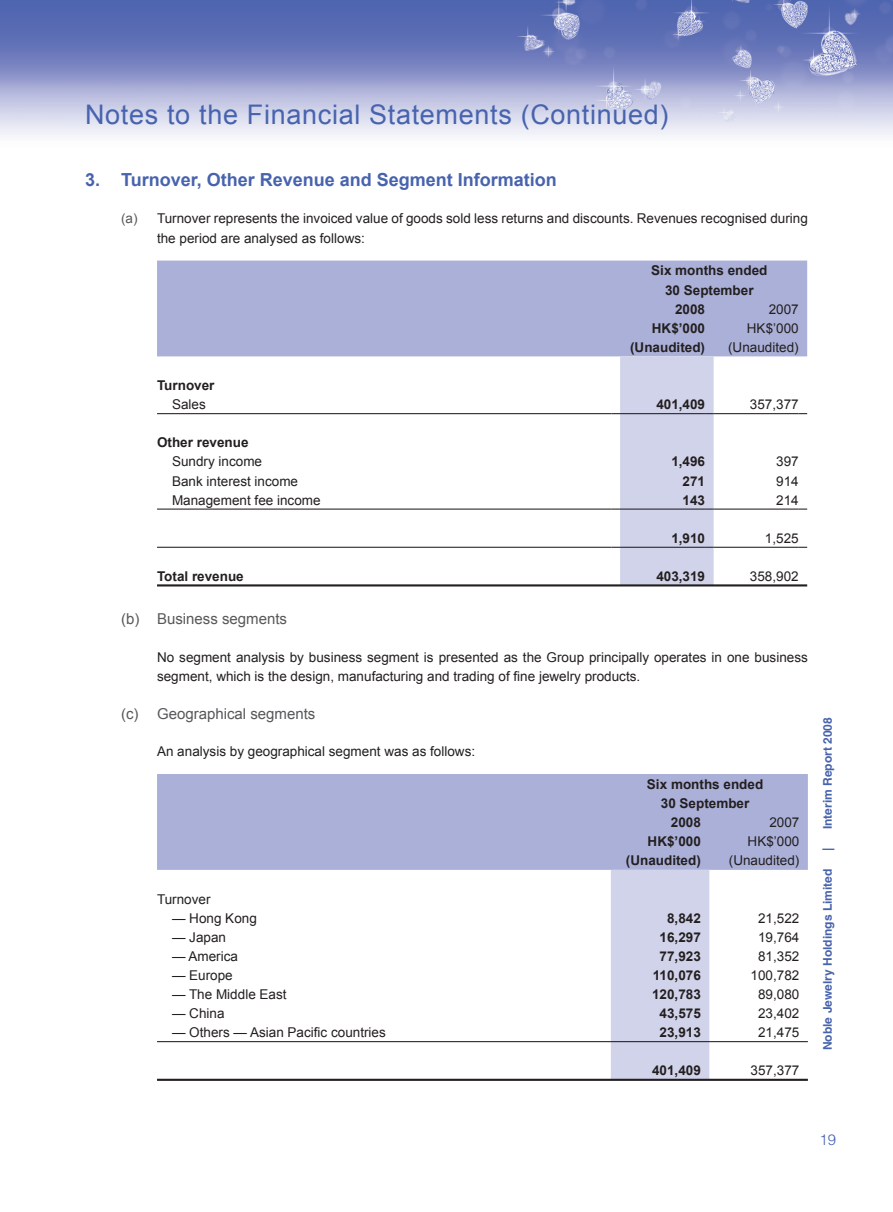
<style>
.page{position:relative;width:893px;height:1212px;background:#fff}
.page>*{position:absolute;margin:0;border:0;box-sizing:border-box;transform-origin:0 0}
.t1{font:27px "Arial";letter-spacing:.025em;color:#4863ae}
.t2{font:700 18px "Arial";color:#4863ae}
.t3{font:15px "Arial";color:#57585a}
.t4{font:300 15px "Helvetica LT Std";color:#4863ae}
.t5{font:13.5px/19.5px "Arial";color:#231f20}
.t6{font:700 13.5px "Arial";color:#231f20}
.t7{font:700 12px "Helvetica LT Std";color:#4863ae}
.s1{color:#57585a}
</style>
<div class="page">
<img style="left:0;top:0;width:893px;height:136px">
<div style="left:157px;top:261px;width:650px;height:95px;background:#abb0d8"></div>
<hr style="left:157px;top:584px;width:650px;height:2px;background:#231f20">
<hr style="left:157px;top:413px;width:455px;height:1px;background:#231f20">
<hr style="left:157px;top:508px;width:455px;height:2px;background:#231f20">
<hr style="left:157px;top:547px;width:455px;height:1px;background:#231f20">
<svg style="left:612px;top:356px;width:102px;height:229px;background:#d1d3e8"></svg>
<hr style="left:714px;top:413px;width:85px;height:1px;background:#231f20">
<hr style="left:714px;top:508px;width:85px;height:2px;background:#231f20">
<hr style="left:714px;top:547px;width:85px;height:1px;background:#231f20">
<svg style="left:799px;top:508px;width:8px;height:2px"></svg>
<div style="left:157px;top:774px;width:651px;height:96px;background:#abb0d8"></div>
<div style="left:611px;top:870px;width:98px;height:209px;background:#d1d3ea"></div>
<hr style="left:157px;top:1079px;width:651px;height:2px;background:#231f20">
<hr style="left:157px;top:1041px;width:651px;height:1px;background:#231f20">
<h1 class="t1" style="left:85px;top:99px;width:585px">Notes to the Financial Statements (Continued)</h1>
<h2 class="t2" style="left:85px;top:169px;width:473px">3. Turnover, Other Revenue and Segment Information</h2>
<p class="t5" style="left:157px;top:209px;width:652px;text-indent:-36px"><span class="s1">(a)</span> Turnover represents the invoiced value of goods sold less returns and discounts. Revenues recognised during the period are analysed as follows:</p>
<p class="t6" style="left:651px;top:263px;width:118px">Six months ended</p>
<p class="t6" style="left:665px;top:282px;width:90px">30 September</p>
<p class="t6" style="left:675px;top:301px;width:32px">2008</p>
<p class="t5" style="left:769px;top:299px;width:32px">2007</p>
<p class="t6" style="left:652px;top:321px;width:55px">HK$’000</p>
<p class="t5" style="left:747px;top:318px;width:53px">HK$’000</p>
<p class="t6" style="left:630px;top:340px;width:76px">(Unaudited)</p>
<p class="t5" style="left:728px;top:337px;width:72px">(Unaudited)</p>
<p class="t6" style="left:157px;top:378px;width:59px">Turnover</p>
<p class="t5" style="left:172px;top:395px;width:35px">Sales</p>
<p class="t6" style="left:656px;top:397px;width:50px">401,409</p>
<p class="t5" style="left:750px;top:395px;width:50px">357,377</p>
<p class="t6" style="left:157px;top:435px;width:93px">Other revenue</p>
<p class="t5" style="left:172px;top:452px;width:92px">Sundry income</p>
<p class="t6" style="left:671px;top:454px;width:35px">1,496</p>
<p class="t5" style="left:776px;top:452px;width:24px">397</p>
<p class="t5" style="left:172px;top:471px;width:128px">Bank interest income</p>
<p class="t6" style="left:683px;top:473px;width:24px">271</p>
<p class="t5" style="left:776px;top:471px;width:24px">914</p>
<p class="t5" style="left:172px;top:490px;width:150px">Management fee income</p>
<p class="t6" style="left:683px;top:492px;width:24px">143</p>
<p class="t5" style="left:776px;top:490px;width:24px">214</p>
<p class="t6" style="left:671px;top:530px;width:35px">1,910</p>
<p class="t5" style="left:765px;top:528px;width:35px">1,525</p>
<p class="t6" style="left:157px;top:569px;width:88px">Total revenue</p>
<p class="t6" style="left:656px;top:569px;width:50px">403,319</p>
<p class="t5" style="left:750px;top:566px;width:50px">358,902</p>
<p class="t3" style="left:121px;top:610px;width:168px">(b) Business segments</p>
<p class="t5" style="left:157px;top:647px;width:652px">No segment analysis by business segment is presented as the Group principally operates in one business segment, which is the design, manufacturing and trading of fine jewelry products.</p>
<p class="t3" style="left:121px;top:705px;width:196px">(c) Geographical segments</p>
<p class="t5" style="left:157px;top:741px;width:320px">An analysis by geographical segment was as follows:</p>
<p class="t6" style="left:647px;top:776px;width:118px">Six months ended</p>
<p class="t6" style="left:661px;top:796px;width:90px">30 September</p>
<p class="t6" style="left:671px;top:815px;width:32px">2008</p>
<p class="t5" style="left:769px;top:813px;width:32px">2007</p>
<p class="t6" style="left:648px;top:834px;width:55px">HK$’000</p>
<p class="t5" style="left:748px;top:832px;width:53px">HK$’000</p>
<p class="t6" style="left:626px;top:853px;width:76px">(Unaudited)</p>
<p class="t5" style="left:729px;top:851px;width:72px">(Unaudited)</p>
<p class="t5" style="left:157px;top:889px;width:55px">Turnover</p>
<p class="t5" style="left:172px;top:908px;width:86px">— Hong Kong</p>
<p class="t6" style="left:667px;top:910px;width:35px">8,842</p>
<p class="t5" style="left:758px;top:908px;width:43px">21,522</p>
<p class="t5" style="left:172px;top:927px;width:56px">— Japan</p>
<p class="t6" style="left:660px;top:929px;width:43px">16,297</p>
<p class="t5" style="left:758px;top:927px;width:43px">19,764</p>
<p class="t5" style="left:172px;top:946px;width:68px">— America</p>
<p class="t6" style="left:660px;top:948px;width:43px">77,923</p>
<p class="t5" style="left:758px;top:946px;width:43px">81,352</p>
<p class="t5" style="left:172px;top:965px;width:62px">— Europe</p>
<p class="t6" style="left:653px;top:968px;width:50px">110,076</p>
<p class="t5" style="left:751px;top:965px;width:50px">100,782</p>
<p class="t5" style="left:172px;top:984px;width:116px">— The Middle East</p>
<p class="t6" style="left:652px;top:987px;width:50px">120,783</p>
<p class="t5" style="left:758px;top:984px;width:43px">89,080</p>
<p class="t5" style="left:172px;top:1003px;width:54px">— China</p>
<p class="t6" style="left:660px;top:1006px;width:43px">43,575</p>
<p class="t5" style="left:758px;top:1003px;width:43px">23,402</p>
<p class="t5" style="left:172px;top:1023px;width:215px">— Others — Asian Pacific countries</p>
<p class="t6" style="left:660px;top:1025px;width:43px">23,913</p>
<p class="t5" style="left:758px;top:1023px;width:43px">21,475</p>
<p class="t6" style="left:652px;top:1063px;width:50px">401,409</p>
<p class="t5" style="left:751px;top:1061px;width:50px">357,377</p>
<p class="t7" style="left:823px;top:829px;width:114px;rotate:-90deg">Interim Report 2008</p>
<p class="t7" style="left:823px;top:851px;width:5px;rotate:-90deg">|</p>
<p class="t7" style="left:823px;top:1050px;width:183px;rotate:-90deg">Noble Jewelry Holdings Limited</p>
<p class="t4" style="left:819px;top:1131px;width:18px">19</p>
</div>
